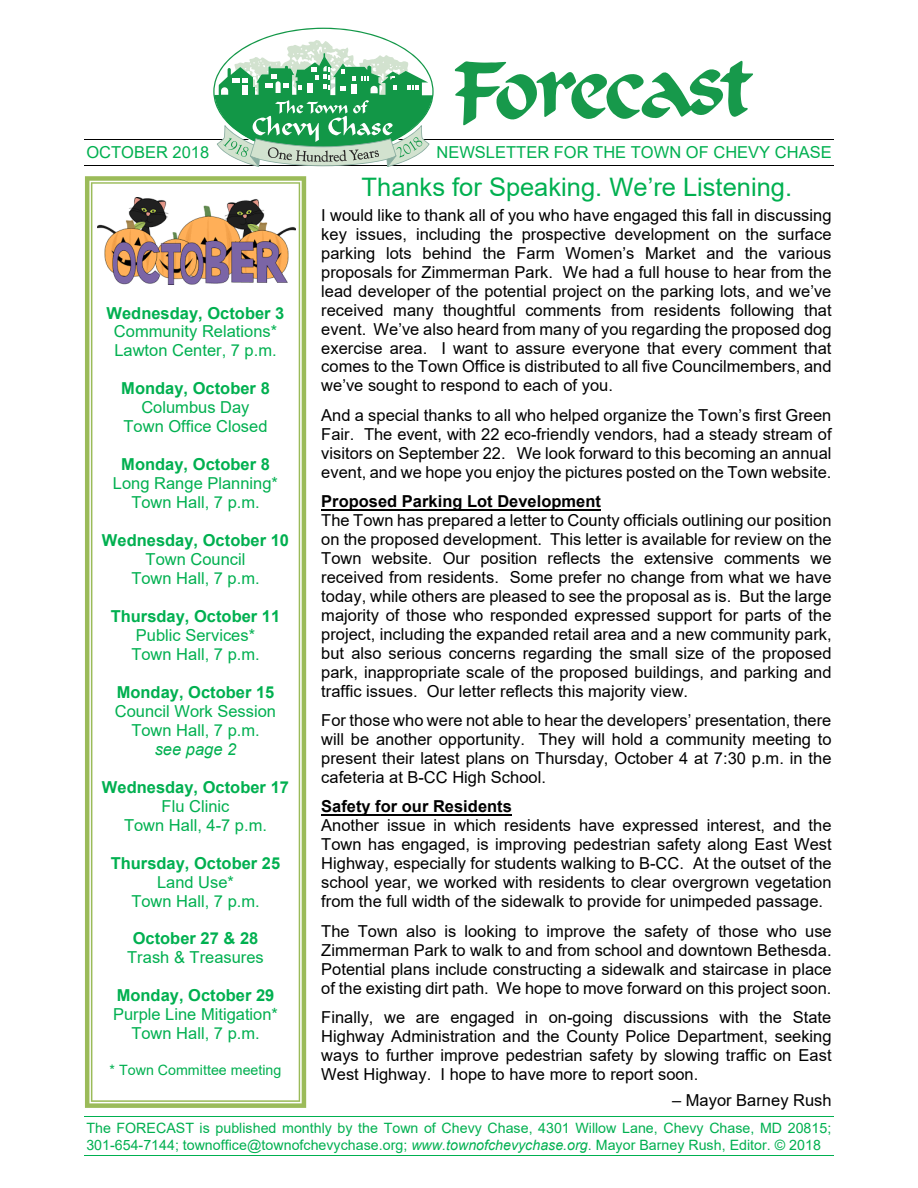
<style>
.page{position:relative;width:918px;height:1188px;background:#fff}
.page>*{position:absolute;margin:0;border:0;box-sizing:border-box;transform-origin:0 0}
.t1{font:25.5px "Arial";color:#00b050}
.t2{font:16.5px/18.9px "Arial";color:#000;text-align:justify}
.t3{font:16.5px/19px "Arial";color:#00b050;text-align:center}
.t4{font:14.25px/16.5px "Arial";color:#00b050}
.s1{font-weight:700}
.s2{font-style:italic}
</style>
<div class="page">
<hr style="left:84px;top:139px;width:750px;height:1px;background:#000">
<hr style="left:84px;top:165px;width:750px;height:1px;background:#000">
<hr style="left:321px;top:509px;width:280px;height:1px;background:#000">
<hr style="left:321px;top:814px;width:191px;height:2px;background:#000">
<hr style="left:84px;top:1116px;width:750px;height:1px;background:#00b050">
<hr style="left:84px;top:1156px;width:750px;height:1px;background:#00b050">
<svg style="left:85px;top:176px;width:221px;height:932px"></svg>
<img style="left:98px;top:197px;width:197px;height:88px">
<svg style="left:455px;top:61px;width:298px;height:64px"></svg>
<svg style="left:213px;top:27px;width:221px;height:140px"></svg>
<p class="t3" style="left:86px;top:143px;width:124px">OCTOBER 2018</p>
<p class="t3" style="left:436px;top:143px;width:397px">NEWSLETTER FOR THE TOWN OF CHEVY CHASE</p>
<p class="t1" style="left:362px;top:170px;width:432px">Thanks for Speaking. We’re Listening.</p>
<p class="t2" style="left:321px;top:205px;width:512px">I would like to thank all of you who have engaged this fall in discussing key issues, including the prospective development on the surface parking lots behind the Farm Women’s Market and the various proposals for Zimmerman Park. We had a full house to hear from the lead developer of the potential project on the parking lots, and we’ve received many thoughtful comments from residents following that event. We’ve also heard from many of you regarding the proposed dog exercise area. I want to assure everyone that every comment that comes to the Town Office is distributed to all five Councilmembers, and we’ve sought to respond to each of you.</p>
<p class="t2" style="left:321px;top:405px;width:512px">And a special thanks to all who helped organize the Town’s first Green Fair. The event, with 22 eco-friendly vendors, had a steady stream of visitors on September 22. We look forward to this becoming an annual event, and we hope you enjoy the pictures posted on the Town website.</p>
<p class="t2" style="left:321px;top:492px;width:512px;text-align:left"><span class="s1">Proposed Parking Lot Development<br></span>The Town has prepared a letter to County officials outlining our position on the proposed development. This letter is available for review on the Town website. Our position reflects the extensive comments we received from residents. Some prefer no change from what we have today, while others are pleased to see the proposal as is. But the large majority of those who responded expressed support for parts of the project, including the expanded retail area and a new community park, but also serious concerns regarding the small size of the proposed park, inappropriate scale of the proposed buildings, and parking and traffic issues. Our letter reflects this majority view.</p>
<p class="t2" style="left:321px;top:711px;width:512px">For those who were not able to hear the developers’ presentation, there will be another opportunity. They will hold a community meeting to present their latest plans on Thursday, October 4 at 7:30 p.m. in the cafeteria at B-CC High School.</p>
<p class="t2" style="left:321px;top:797px;width:512px;text-align:left"><span class="s1">Safety for our Residents<br></span>Another issue in which residents have expressed interest, and the Town has engaged, is improving pedestrian safety along East West Highway, especially for students walking to B-CC. At the outset of the school year, we worked with residents to clear overgrown vegetation from the full width of the sidewalk to provide for unimpeded passage.</p>
<p class="t2" style="left:321px;top:921px;width:512px">The Town also is looking to improve the safety of those who use Zimmerman Park to walk to and from school and downtown Bethesda.<br>Potential plans include constructing a sidewalk and staircase in place of the existing dirt path. We hope to move forward on this project soon.</p>
<p class="t2" style="left:321px;top:1007px;width:512px">Finally, we are engaged in on-going discussions with the State Highway Administration and the County Police Department, seeking ways to further improve pedestrian safety by slowing traffic on East West Highway. I hope to have more to report soon.</p>
<p class="t2" style="left:672px;top:1090px;width:161px">– Mayor Barney Rush</p>
<p class="t4" style="left:86px;top:1120px;width:746px">The FORECAST is published monthly by the Town of Chevy Chase, 4301 Willow Lane, Chevy Chase, MD 20815;<br>301-654-7144; townoffice@townofchevychase.org; <span class="s2">www.townofchevychase.org</span>. Mayor Barney Rush, Editor. © 2018</p>
<p class="t3" style="left:107px;top:303px;width:179px"><span class="s1">Wednesday, October 3<br></span>Community Relations*<br>Lawton Center, 7 p.m.</p>
<p class="t3" style="left:121px;top:379px;width:150px"><span class="s1">Monday, October 8<br></span>Columbus Day<br>Town Office Closed</p>
<p class="t3" style="left:113px;top:455px;width:167px"><span class="s1">Monday, October 8<br></span>Long Range Planning*<br>Town Hall, 7 p.m.</p>
<p class="t3" style="left:102px;top:531px;width:189px"><span class="s1">Wednesday, October 10<br></span>Town Council<br>Town Hall, 7 p.m.</p>
<p class="t3" style="left:111px;top:607px;width:171px"><span class="s1">Thursday, October 11<br></span>Public Services*<br>Town Hall, 7 p.m.</p>
<p class="t3" style="left:115px;top:683px;width:163px"><span class="s1">Monday, October 15<br></span>Council Work Session<br>Town Hall, 7 p.m.<br><span class="s2">see page 2</span></p>
<p class="t3" style="left:102px;top:777px;width:189px"><span class="s1">Wednesday, October 17<br></span>Flu Clinic<br>Town Hall, 4-7 p.m.</p>
<p class="t3" style="left:111px;top:853px;width:171px"><span class="s1">Thursday, October 25<br></span>Land Use*<br>Town Hall, 7 p.m.</p>
<p class="t3" style="left:127px;top:929px;width:138px"><span class="s1">October 27 &amp; 28<br></span>Trash &amp; Treasures</p>
<p class="t3" style="left:113px;top:986px;width:167px"><span class="s1">Monday, October 29<br></span>Purple Line Mitigation*<br>Town Hall, 7 p.m.</p>
<p class="t4" style="left:110px;top:1062px;width:173px">* Town Committee meeting</p>
</div>
